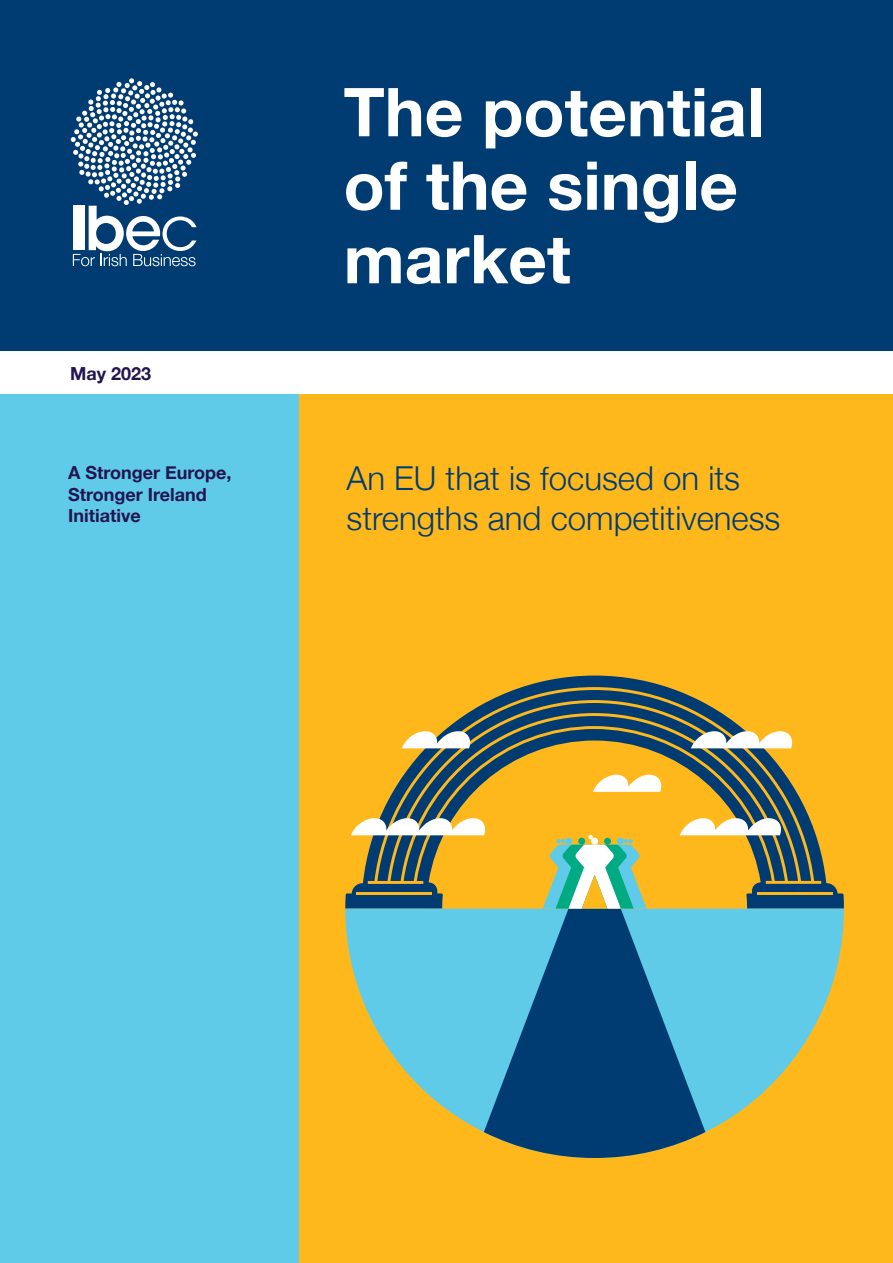
<style>
.page{position:relative;width:893px;height:1263px;background:#fff}
.page>*{position:absolute;margin:0;border:0;box-sizing:border-box;transform-origin:0 0}
.t1{font:700 67.5px/73.5px "Helvetica Neue";color:#fff}
.t2{font:300 33px/39.6px "Helvetica Neue";color:#003c71}
.t3{font:700 18px/21.6px "Helvetica Neue";color:#221551}
</style>
<div class="page">
<div style="left:0;top:265px;width:332px;height:998px;background:#60cbe8"></div>
<div style="left:299px;top:192px;width:594px;height:1071px;background:#ffb81c"></div>
<div style="left:0;top:0;width:893px;height:351px;background:#003c71"></div>
<div style="left:0;top:351px;width:893px;height:43px;background:#fff"></div>
<svg style="left:71px;top:78px;width:127px;height:188px"></svg>
<svg style="left:345px;top:675px;width:499px;height:234px"></svg>
<svg style="left:345px;top:909px;width:499px;height:224px;fill:#60cbe8"></svg>
<svg style="left:484px;top:909px;width:221px;height:249px;fill:#003c71"></svg>
<svg style="left:543px;top:884px;width:104px;height:25px"></svg>
<hr style="left:357px;top:892px;width:75px;height:3px;background:#ffb81c">
<svg style="left:368px;top:687px;width:453px;height:197px"></svg>
<hr style="left:757px;top:892px;width:75px;height:3px;background:#ffb81c">
<svg style="left:680px;top:818px;width:103px;height:17px"></svg>
<svg style="left:351px;top:818px;width:136px;height:17px"></svg>
<svg style="left:593px;top:775px;width:71px;height:17px"></svg>
<svg style="left:691px;top:731px;width:103px;height:17px"></svg>
<svg style="left:402px;top:731px;width:70px;height:17px"></svg>
<p class="t3" style="left:70px;top:363px;width:83px">May 2023</p>
<h1 class="t1" style="left:344px;top:77px;width:422px">The potential of the single market</h1>
<p class="t3" style="left:68px;top:462px;width:165px">A Stronger Europe,<br>Stronger Ireland<br>Initiative</p>
<p class="t2" style="left:347px;top:456px;width:435px">An EU that is focused on its strengths and competitiveness</p>
</div>
